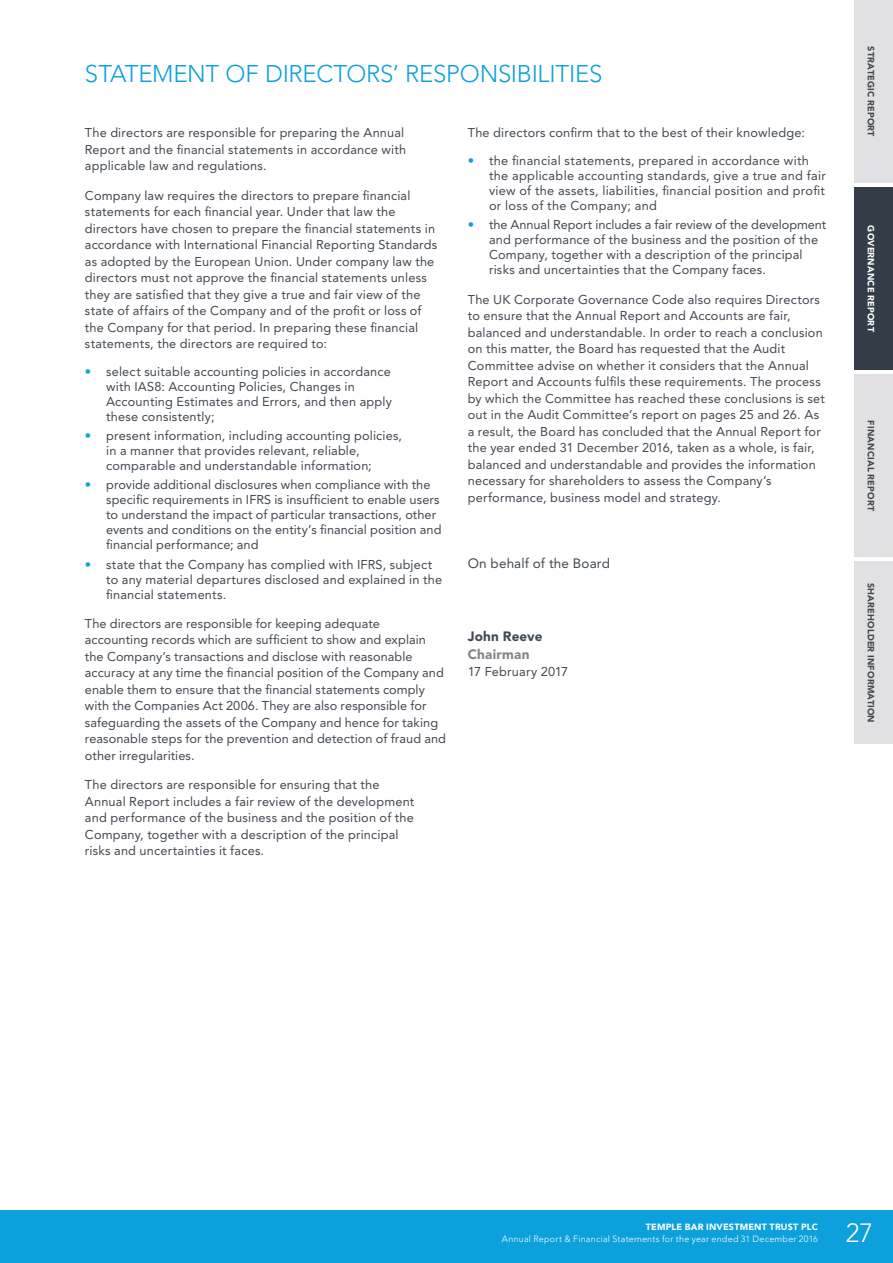
<style>
.page{position:relative;width:893px;height:1263px;background:#fff}
.page>*{position:absolute;margin:0;border:0;box-sizing:border-box;transform-origin:0 0}
.t1{font:300 26.25px "Avenir";color:#fff}
.t2{font:300 24px "Avenir";letter-spacing:-.01em;color:#0ca0dc}
.t3{font:13.5px "Avenir";letter-spacing:.01em;color:#414952}
.t4{font:900 13.5px/18.6px "Avenir";letter-spacing:.015em;color:#414952}
.t5{font:12.75px/16.5px "Avenir";letter-spacing:.015em;color:#414952}
.t6{font:300 9px/12px "Avenir";letter-spacing:.025em;color:#fff;text-align:right}
.t7{font:900 9px "Avenir";letter-spacing:.02em;color:#414952}
.t8{font:900 9px "Avenir";letter-spacing:.02em;color:#fff}
.s1{color:#0ca0dc}
.s2{color:#83848c}
.s3{font-weight:900}
</style>
<div class="page">
<div style="left:0;top:1210px;width:892px;height:53px;background:#0ca0dc"></div>
<div style="left:854px;top:0;width:38px;height:183px;background:#e1e0e2"></div>
<div style="left:854px;top:187px;width:38px;height:183px;background:#323d47"></div>
<div style="left:854px;top:374px;width:38px;height:183px;background:#e1e0e2"></div>
<div style="left:854px;top:561px;width:38px;height:183px;background:#e1e0e2"></div>
<p class="t2" style="left:85px;top:63px;width:519px">STATEMENT OF DIRECTORS’ RESPONSIBILITIES</p>
<p class="t5" style="left:85px;top:126px;width:323px">The directors are responsible for preparing the Annual<br>Report and the financial statements in accordance with applicable law and regulations.</p>
<p class="t5" style="left:85px;top:188px;width:354px">Company law requires the directors to prepare financial statements for each financial year. Under that law the directors have chosen to prepare the financial statements in accordance with International Financial Reporting Standards as adopted by the European Union. Under company law the directors must not approve the financial statements unless they are satisfied that they give a true and fair view of the state of affairs of the Company and of the profit or loss of the Company for that period. In preparing these financial statements, the directors are required to:</p>
<p class="t5" style="left:106px;top:365px;width:287px;line-height:15px;text-indent:-21px"><span class="s1">•</span> select suitable accounting policies in accordance with IAS8: Accounting Policies, Changes in Accounting Estimates and Errors, and then apply these consistently;</p>
<p class="t5" style="left:106px;top:429px;width:297px;line-height:15px;text-indent:-21px"><span class="s1">•</span> present information, including accounting policies, in a manner that provides relevant, reliable, comparable and understandable information;</p>
<p class="t5" style="left:106px;top:478px;width:337px;line-height:15px;text-indent:-21px"><span class="s1">•</span> provide additional disclosures when compliance with the specific requirements in IFRS is insufficient to enable users to understand the impact of particular transactions, other events and conditions on the entity’s financial position and financial performance; and</p>
<p class="t5" style="left:106px;top:558px;width:337px;line-height:15px;text-indent:-21px"><span class="s1">•</span> state that the Company has complied with IFRS, subject to any material departures disclosed and explained in the financial statements.</p>
<p class="t5" style="left:85px;top:616px;width:362px">The directors are responsible for keeping adequate accounting records which are sufficient to show and explain the Company’s transactions and disclose with reasonable accuracy at any time the financial position of the Company and enable them to ensure that the financial statements comply with the Companies Act 2006 . They are also responsible for safeguarding the assets of the Company and hence for taking reasonable steps for the prevention and detection of fraud and other irregularities.</p>
<p class="t5" style="left:85px;top:777px;width:331px">The directors are responsible for ensuring that the Annual Report includes a fair review of the development and performance of the business and the position of the Company, together with a description of the principal risks and uncertainties it faces.</p>
<p class="t5" style="left:468px;top:126px;width:338px">The directors confirm that to the best of their knowledge:</p>
<p class="t5" style="left:489px;top:154px;width:338px;line-height:15px;text-indent:-21px"><span class="s1">•</span> the financial statements, prepared in accordance with the applicable accounting standards, give a true and fair view of the assets, liabilities, financial position and profit or loss of the Company; and</p>
<p class="t5" style="left:489px;top:218px;width:339px;line-height:15px;text-indent:-21px"><span class="s1">•</span> the Annual Report includes a fair review of the development and performance of the business and the position of the Company, together with a description of the principal risks and uncertainties that the Company faces.</p>
<p class="t5" style="left:468px;top:292px;width:359px">The UK Corporate Governance Code also requires Directors to ensure that the Annual Report and Accounts are fair, balanced and understandable. In order to reach a conclusion on this matter, the Board has requested that the Audit Committee advise on whether it considers that the Annual Report and Accounts fulfils these requirements. The process by which the Committee has reached these conclusions is set out in the Audit Committee’s report on pages 25 and 26. As a result, the Board has concluded that the Annual Report for the year ended 31 December 2016, taken as a whole, is fair, balanced and understandable and provides the information necessary for shareholders to assess the Company’s performance, business model and strategy.</p>
<p class="t3" style="left:468px;top:558px;width:144px">On behalf of the Board</p>
<p class="t4" style="left:468px;top:628px;width:76px">John Reeve<br><span class="s2">Chairman</span></p>
<p class="t5" style="left:468px;top:664px;width:102px">1 7 February 2017</p>
<p class="t7" style="left:874px;top:46px;width:92px;rotate:90deg">STRATEGIC REPORT</p>
<p class="t8" style="left:874px;top:225px;width:108px;rotate:90deg">GOVERNANCE REPORT</p>
<p class="t7" style="left:874px;top:420px;width:92px;rotate:90deg">FINANCIAL REPORT</p>
<p class="t7" style="left:874px;top:583px;width:142px;rotate:90deg">SHAREHOLDER INFORMATION</p>
<p class="t6" style="left:502px;top:1221px;width:317px"><span class="s3">TEMPLE BAR INVESTMENT TRUST PLC<br></span>Annual Report &amp; Financial Statements for the year ended 31 December 201 6</p>
<p class="t1" style="left:845px;top:1221px;width:29px">27</p>
</div>
